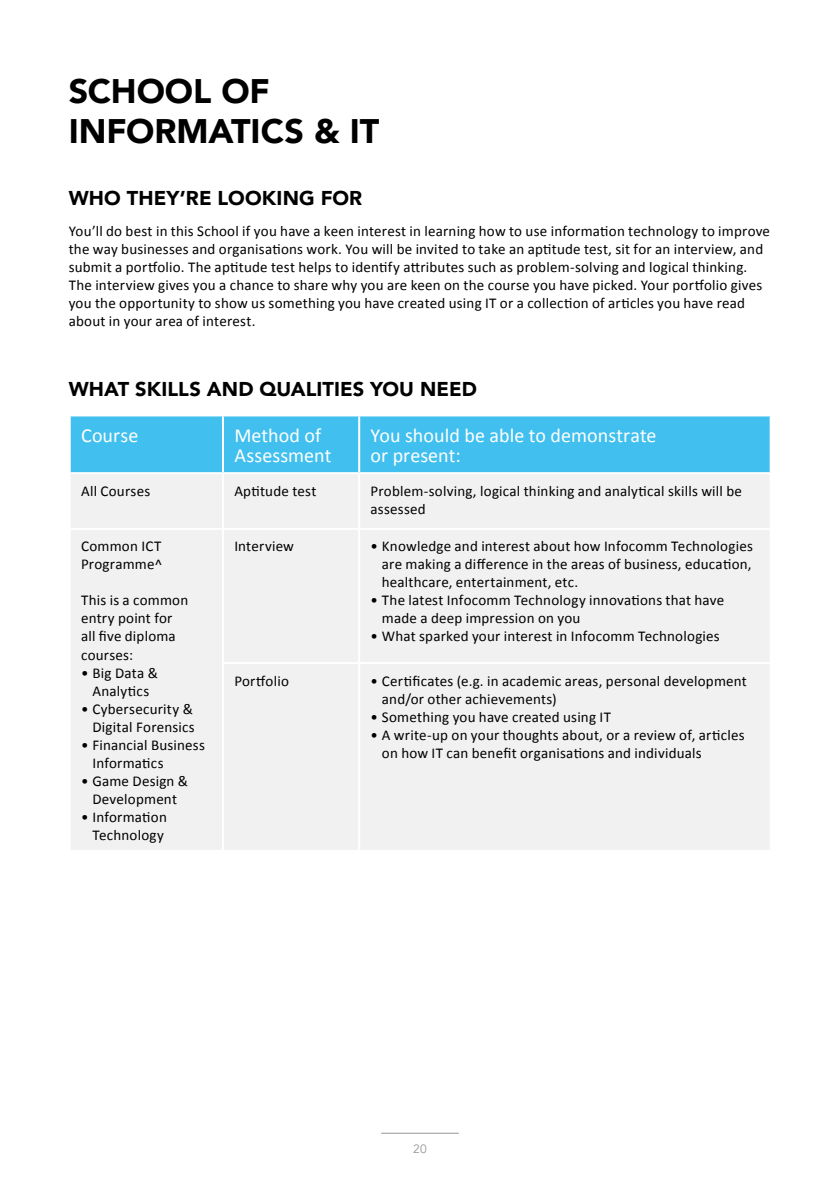
<style>
.page{position:relative;width:840px;height:1191px;background:#fff}
.page>*{position:absolute;margin:0;border:0;box-sizing:border-box;transform-origin:0 0}
.t1{font:900 34px/40px "Avenir";letter-spacing:-.005em;color:#000}
.t2{font:20px/20px "Calibri";letter-spacing:.005em;color:#fff}
.t3{font:900 20px "Avenir";letter-spacing:.005em;color:#000}
.t4{font:15px/18px "Calibri";letter-spacing:.015em;color:#000}
.t5{font:12px "Avenir";color:#939598}
</style>
<div class="page">
<div style="left:71px;top:416px;width:698px;height:56px;background:#41c0ef"></div>
<div style="left:71px;top:474px;width:151px;height:376px;background:#f1f1f2"></div>
<div style="left:224px;top:474px;width:134px;height:188px;background:#f1f1f2"></div>
<div style="left:360px;top:474px;width:409px;height:188px;background:#f1f1f2"></div>
<div style="left:223px;top:663px;width:136px;height:188px;background:#f1f1f2"></div>
<div style="left:359px;top:663px;width:411px;height:188px;background:#f1f1f2"></div>
<hr style="left:222px;top:416px;width:2px;height:56px;background:#fff">
<hr style="left:358px;top:416px;width:2px;height:56px;background:#fff">
<hr style="left:71px;top:528px;width:151px;height:2px;background:#fff">
<hr style="left:224px;top:528px;width:134px;height:2px;background:#fff">
<hr style="left:360px;top:528px;width:409px;height:2px;background:#fff">
<hr style="left:222px;top:662px;width:137px;height:2px;background:#fff">
<hr style="left:222px;top:664px;width:2px;height:186px;background:#fff">
<hr style="left:359px;top:662px;width:412px;height:2px;background:#fff">
<hr style="left:358px;top:664px;width:2px;height:186px;background:#fff">
<hr style="left:769px;top:664px;width:2px;height:186px;background:#fff">
<hr style="left:223px;top:850px;width:136px;height:2px;background:#fff">
<hr style="left:359px;top:850px;width:412px;height:2px;background:#fff">
<hr style="left:381px;top:1132px;width:77px;height:1px;background:#939598">
<h1 class="t1" style="left:69px;top:70px;width:312px">SCHOOL OF<br>INFORMATICS &amp; IT</h1>
<h2 class="t3" style="left:69px;top:181px;width:295px">WHO THEY’RE LOOKING FOR</h2>
<p class="t4" style="left:69px;top:221px;width:702px">You’ll do best in this School if you have a keen interest in learning how to use information technology to improve the way businesses and organisations work. You will be invited to take an aptitude test, sit for an interview, and submit a portfolio. The aptitude test helps to identify attributes such as problem-solving and logical thinking.<br>The interview gives you a chance to share why you are keen on the course you have picked. Your portfolio gives you the opportunity to show us something you have created using IT or a collection of articles you have read about in your area of interest.</p>
<h2 class="t3" style="left:69px;top:371px;width:409px">WHAT SKILLS AND QUALITIES YOU NEED</h2>
<h2 class="t2" style="left:81px;top:424px;width:59px">Course</h2>
<h2 class="t2" style="left:234px;top:424px;width:99px">Method of<br>Assessment</h2>
<h2 class="t2" style="left:370px;top:424px;width:287px">You should be able to demonstrate or present:</h2>
<p class="t4" style="left:81px;top:481px;width:71px">All Courses</p>
<p class="t4" style="left:234px;top:481px;width:84px">Aptitude test</p>
<p class="t4" style="left:370px;top:481px;width:373px">Problem-solving, logical thinking and analytical skills will be assessed</p>
<p class="t4" style="left:81px;top:537px;width:83px">Common ICT<br>Programme^</p>
<p class="t4" style="left:81px;top:591px;width:109px">This is a common entry point for all five diploma courses:</p>
<p class="t4" style="left:81px;top:663px;width:78px;text-align:center">• Big Data &amp;<br>Analytics</p>
<p class="t4" style="left:81px;top:699px;width:115px;text-align:right">• Cybersecurity &amp;<br>Digital Forensics</p>
<p class="t4" style="left:92px;top:735px;width:114px;text-indent:-11px">• Financial Business<br>Informatics</p>
<p class="t4" style="left:81px;top:771px;width:108px;text-align:center">• Game Design &amp;<br>Development</p>
<p class="t4" style="left:81px;top:807px;width:87px;text-align:center">• Information<br>Technology</p>
<p class="t4" style="left:234px;top:537px;width:61px">Interview</p>
<p class="t4" style="left:381px;top:537px;width:372px;text-align:justify;text-indent:-11px">• Knowledge and interest about how Infocomm Technologies are making a difference in the areas of business, education, healthcare, entertainment, etc.</p>
<p class="t4" style="left:381px;top:591px;width:344px;text-indent:-11px">• The latest Infocomm Technology innovations that have made a deep impression on you</p>
<p class="t4" style="left:370px;top:627px;width:350px">• What sparked your interest in Infocomm Technologies</p>
<p class="t4" style="left:234px;top:671px;width:56px">Portfolio</p>
<p class="t4" style="left:381px;top:671px;width:366px;text-indent:-11px">• Certificates (e.g. in academic areas, personal development and/or other achievements)</p>
<p class="t4" style="left:370px;top:707px;width:242px">• Something you have created using IT</p>
<p class="t4" style="left:381px;top:725px;width:364px;text-indent:-11px">• A write-up on your thoughts about, or a review of, articles on how IT can benefit organisations and individuals</p>
<p class="t5" style="left:413px;top:1141px;width:15px">20</p>
</div>
